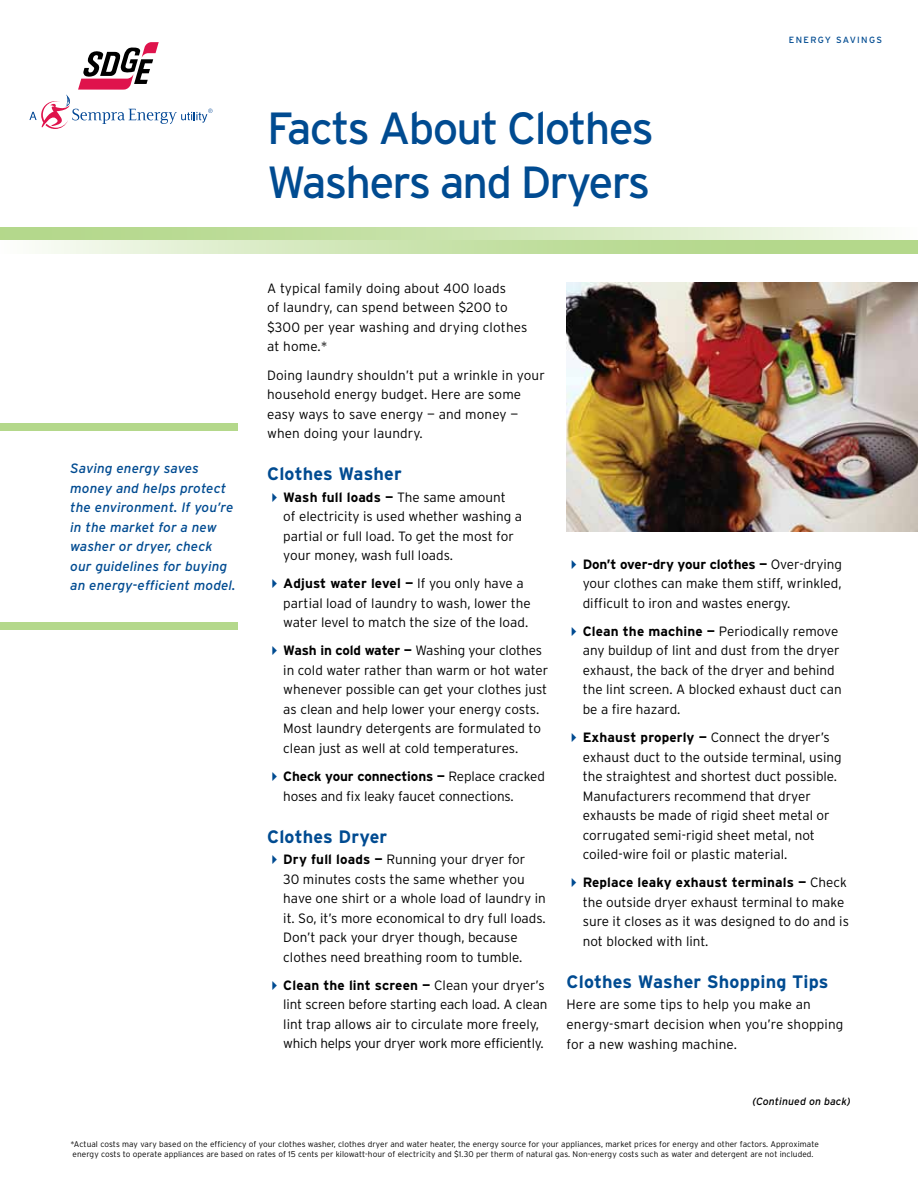
<style>
.page{position:relative;width:918px;height:1188px;background:#fff}
.page>*{position:absolute;margin:0;border:0;box-sizing:border-box;transform-origin:0 0}
.t1{font:45px/54px "Interstate";letter-spacing:-.04em;color:#004b91}
.t2{font:700 18px "Interstate";letter-spacing:.01em;color:#004b91}
.t3{font:300 13.5px/19.5px "Interstate";color:#000}
.t4{font:italic 13.5px/19.5px "Interstate";letter-spacing:.01em;color:#004b91}
.t5{font:italic 10.5px "Interstate";letter-spacing:.01em;color:#000}
.t6{font:9px "Interstate";letter-spacing:.15em;color:#004b91}
.t7{font:300 8.25px/10.5px "Interstate";letter-spacing:.01em;color:#000}
.s1{color:#004b91}
.s2{font-weight:700}
</style>
<div class="page">
<img style="left:567px;top:282px;width:351px;height:249px">
<svg style="left:29px;top:42px;width:184px;height:87px"></svg>
<div style="left:0;top:424px;width:238px;height:7px;background:#b4d88b"></div>
<div style="left:0;top:622px;width:238px;height:8px;background:#b4d88b"></div>
<svg style="left:0;top:227px;width:877px;height:13px;background:#cde5b2"></svg>
<svg style="left:39px;top:240px;width:879px;height:13px;background:#cae3ad"></svg>
<p class="t4" style="left:70px;top:459px;width:167px">Saving energy saves money and helps protect the environment. If you’re in the market for a new washer or dryer, check our guidelines for buying an energy-efficient model.</p>
<h1 class="t1" style="left:267px;top:101px;width:388px">Facts About Clothes<br>Washers and Dryers</h1>
<p class="t6" style="left:789px;top:35px;width:95px">Energy savings</p>
<p class="t3" style="left:267px;top:278px;width:262px">A typical family doing about 400 loads<br>of laundry, can spend between $200 to $300 per year washing and drying clothes at home.*</p>
<p class="t3" style="left:267px;top:365px;width:279px">Doing laundry shouldn’t put a wrinkle in your household energy budget. Here are some easy ways to save energy — and money — when doing your laundry.</p>
<h2 class="t2" style="left:267px;top:464px;width:136px">Clothes Washer</h2>
<p class="t3" style="left:283px;top:487px;width:240px;text-indent:-16px"><span class="s1">✔</span><span class="s2">Wash full loads —</span> The same amount<br>of electricity is used whether washing a partial or full load. To get the most for your money, wash full loads.</p>
<p class="t3" style="left:283px;top:574px;width:249px;text-indent:-16px"><span class="s1">✔</span><span class="s2">Adjust water level —</span> If you only have a partial load of laundry to wash, lower the water level to match the size of the load.</p>
<p class="t3" style="left:283px;top:641px;width:266px;text-indent:-16px"><span class="s1">✔</span><span class="s2">Wash in cold water —</span> Washing your clothes in cold water rather than warm or hot water whenever possible can get your clothes just as clean and help lower your energy costs.<br>Most laundry detergents are formulated to clean just as well at cold temperatures.</p>
<p class="t3" style="left:283px;top:767px;width:263px;text-indent:-16px"><span class="s1">✔</span><span class="s2">Check your connections —</span> Replace cracked hoses and fix leaky faucet connections.</p>
<h2 class="t2" style="left:267px;top:826px;width:122px">Clothes Dryer</h2>
<p class="t3" style="left:283px;top:850px;width:264px;text-indent:-16px"><span class="s1">✔</span><span class="s2">Dry full loads —</span> Running your dryer for<br>30 minutes costs the same whether you have one shirt or a whole load of laundry in it. So, it’s more economical to dry full loads.<br>Don’t pack your dryer though, because clothes need breathing room to tumble.</p>
<p class="t3" style="left:283px;top:975px;width:266px;text-indent:-16px"><span class="s1">✔</span><span class="s2">Clean the lint screen —</span> Clean your dryer’s lint screen before starting each load. A clean lint trap allows air to circulate more freely, which helps your dryer work more efficiently.</p>
<p class="t3" style="left:583px;top:554px;width:261px;text-align:justify;text-indent:-16px"><span class="s1">✔</span><span class="s2">Don’t over-dry your clothes —</span> Over-drying your clothes can make them stiff, wrinkled, difficult to iron and wastes energy.</p>
<p class="t3" style="left:583px;top:621px;width:260px;text-indent:-16px"><span class="s1">✔</span><span class="s2">Clean the machine —</span> Periodically remove any buildup of lint and dust from the dryer exhaust, the back of the dryer and behind the lint screen. A blocked exhaust duct can be a fire hazard.</p>
<p class="t3" style="left:583px;top:727px;width:261px;text-indent:-16px"><span class="s1">✔</span><span class="s2">Exhaust properly —</span> Connect the dryer’s exhaust duct to the outside terminal, using the straightest and shortest duct possible.<br>Manufacturers recommend that dryer exhausts be made of rigid sheet metal or corrugated semi-rigid sheet metal, not coiled-wire foil or plastic material.</p>
<p class="t3" style="left:583px;top:873px;width:268px;text-indent:-16px"><span class="s1">✔</span><span class="s2">Replace leaky exhaust terminals —</span> Check the outside dryer exhaust terminal to make sure it closes as it was designed to do and is not blocked with lint.</p>
<h2 class="t2" style="left:567px;top:971px;width:263px">Clothes Washer Shopping Tips</h2>
<p class="t3" style="left:567px;top:995px;width:278px">Here are some tips to help you make an energy-smart decision when you’re shopping for a new washing machine.</p>
<p class="t5" style="left:753px;top:1095px;width:99px">(Continued on back)</p>
<p class="t7" style="left:70px;top:1139px;width:750px">*Actual costs may vary based on the efficiency of your clothes washer, clothes dryer and water heater, the energy source for your appliances, market prices for energy and other factors. Approximate energy costs to operate appliances are based on rates of 15 cents per kilowatt-hour of electricity and $1.30 per therm of natural gas. Non-energy costs such as water and detergent are not included.</p>
</div>
